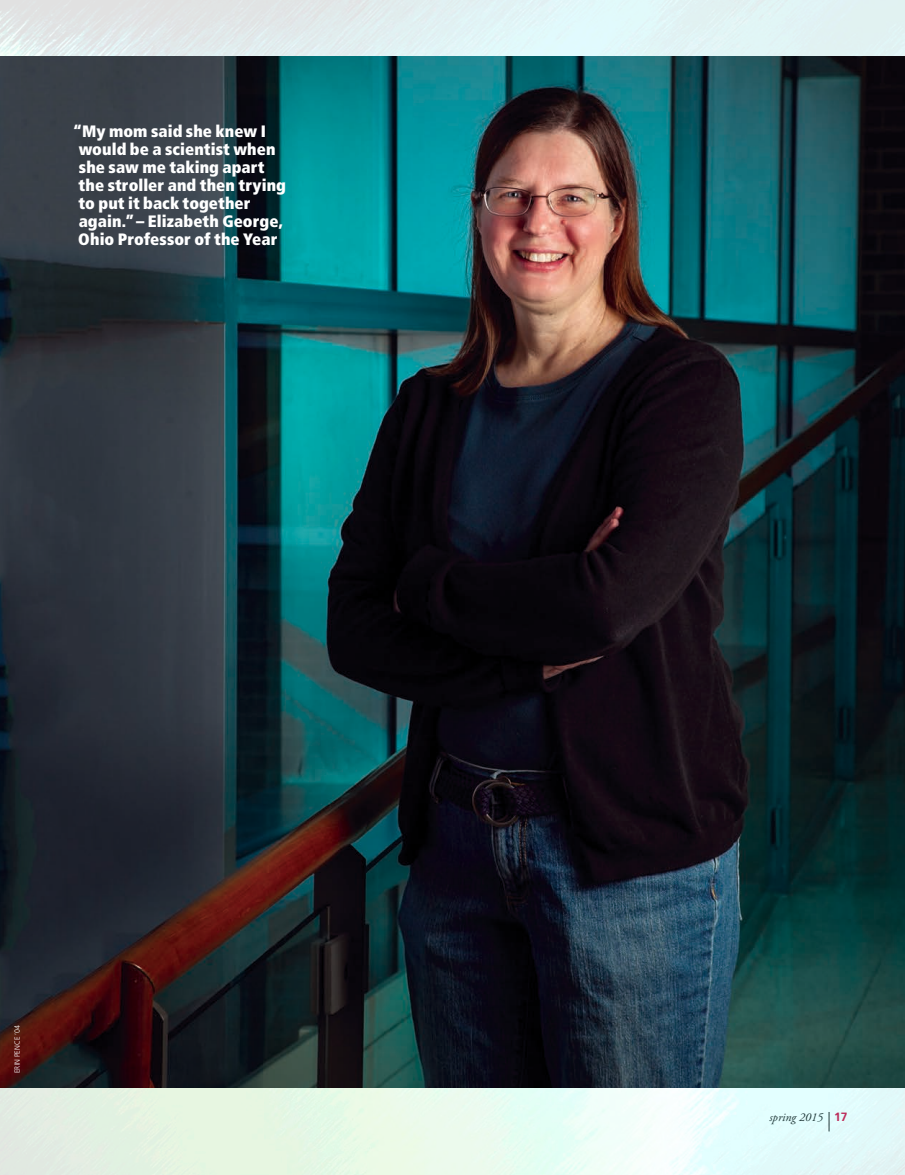
<style>
.page{position:relative;width:905px;height:1175px;background:#fff}
.page>*{position:absolute;margin:0;border:0;box-sizing:border-box;transform-origin:0 0}
.t1{font:900 condensed 16.5px/18.1px "Frutiger";letter-spacing:.005em;color:#fff}
.t2{font:italic 12px "Adobe Garamond Pro";color:#231f20}
.t3{font:300 7.5px "Frutiger";letter-spacing:.015em;color:#fff;scale:.95 1}
.s1{font-family:"Frutiger";font-weight:700;font-style:normal;color:#d41145}
</style>
<div class="page">
<img style="left:0;top:56px;width:904px;height:1032px">
<p class="t1" style="left:78px;top:122px;width:209px;text-indent:-5px">“My mom said she knew I would be a scientist when she saw me taking apart the stroller and then trying to put it back together again.” – Elizabeth George,<br>Ohio Professor of the Year</p>
<p class="t3" style="left:13px;top:1073px;width:52px;rotate:-90deg">ERIN PENCE ’04</p>
<p class="t2" style="left:769px;top:1109px;width:80px">spring 2015 <span class="s1">17</span></p>
</div>
